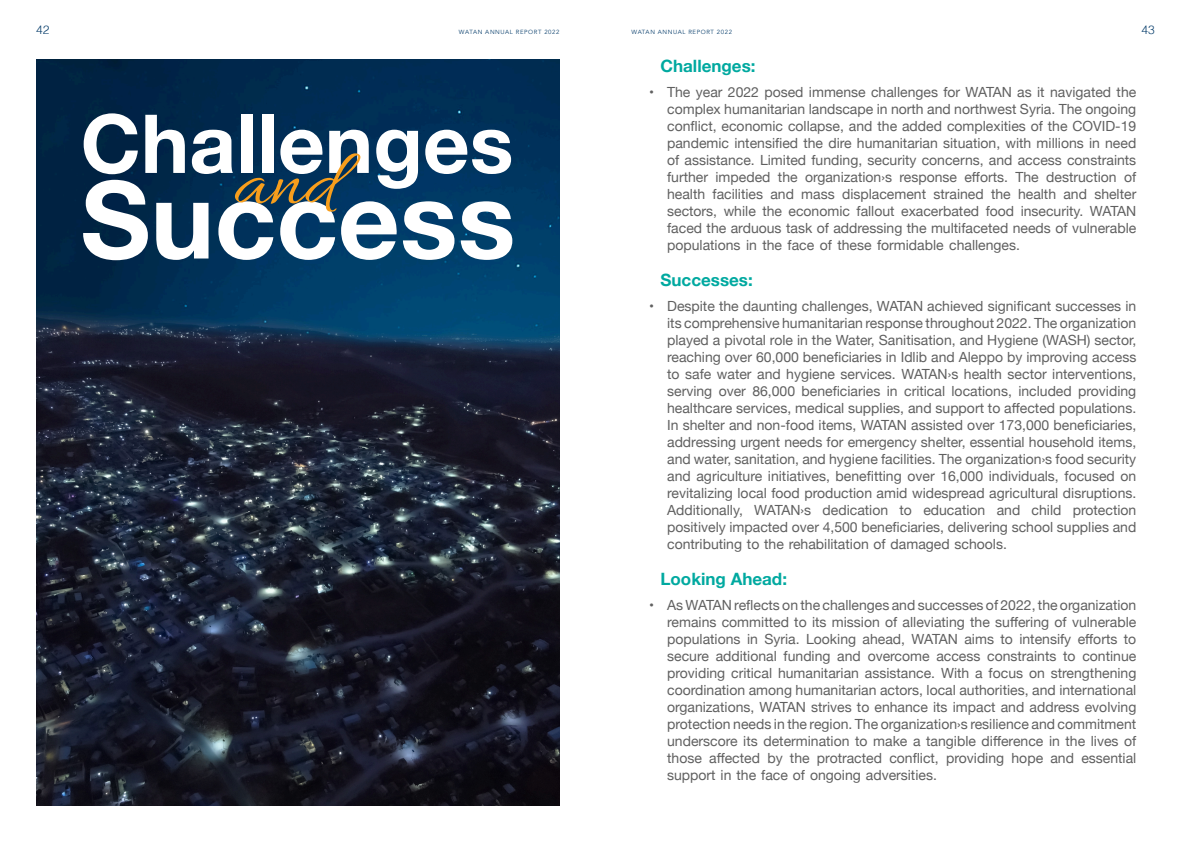
<style>
.page{position:relative;width:1191px;height:842px;background:#fff}
.page>*{position:absolute;margin:0;border:0;box-sizing:border-box;transform-origin:0 0}
.t1{font:700 17px "Helvetica Neue";color:#00a9a0}
.t2{font:14px/17px "Helvetica Neue";color:#606060;text-align:justify}
.t3{font:300 12px "Helvetica";color:#0c416e}
.t4{font:6px "Avenir";letter-spacing:.1em;color:#0c416e}
</style>
<div class="page">
<img style="left:36px;top:60px;width:523px;height:746px">
<svg style="left:83px;top:113px;width:429px;height:147px"></svg>
<p class="t3" style="left:36px;top:19px;width:15px">42</p>
<p class="t4" style="left:459px;top:28px;width:102px">WATAN ANNUAL REPORT 2022</p>
<p class="t4" style="left:631px;top:28px;width:102px">WATAN ANNUAL REPORT 2022</p>
<p class="t3" style="left:1141px;top:19px;width:15px">43</p>
<p class="t1" style="left:660px;top:52px;width:97px">Challenges:</p>
<p class="t2" style="left:667px;top:85px;width:471px;text-indent:-18px">• The year 2022 posed immense challenges for WATAN as it navigated the complex humanitarian landscape in north and northwest Syria. The ongoing conflict, economic collapse, and the added complexities of the COVID-19 pandemic intensified the dire humanitarian situation, with millions in need of assistance. Limited funding, security concerns, and access constraints further impeded the organization›s response efforts. The destruction of health facilities and mass displacement strained the health and shelter sectors, while the economic fallout exacerbated food insecurity. WATAN faced the arduous task of addressing the multifaceted needs of vulnerable populations in the face of these formidable challenges.</p>
<p class="t1" style="left:660px;top:266px;width:94px">Successes:</p>
<p class="t2" style="left:667px;top:299px;width:471px;text-indent:-18px">• Despite the daunting challenges, WATAN achieved significant successes in its comprehensive humanitarian response throughout 2022. The organization played a pivotal role in the Water, Sanitisation, and Hygiene (WASH) sector, reaching over 60,000 beneficiaries in Idlib and Aleppo by improving access to safe water and hygiene services. WATAN›s health sector interventions, serving over 86,000 beneficiaries in critical locations, included providing healthcare services, medical supplies, and support to affected populations.<br>In shelter and non-food items, WATAN assisted over 173,000 beneficiaries, addressing urgent needs for emergency shelter, essential household items, and water, sanitation, and hygiene facilities. The organization›s food security and agriculture initiatives, benefitting over 16,000 individuals, focused on revitalizing local food production amid widespread agricultural disruptions.<br>Additionally, WATAN›s dedication to education and child protection positively impacted over 4,500 beneficiaries, delivering school supplies and contributing to the rehabilitation of damaged schools.</p>
<p class="t1" style="left:660px;top:565px;width:128px">Looking Ahead:</p>
<p class="t2" style="left:667px;top:598px;width:471px;text-indent:-18px">• As WATAN reflects on the challenges and successes of 2022, the organization remains committed to its mission of alleviating the suffering of vulnerable populations in Syria. Looking ahead, WATAN aims to intensify efforts to secure additional funding and overcome access constraints to continue providing critical humanitarian assistance. With a focus on strengthening coordination among humanitarian actors, local authorities, and international organizations, WATAN strives to enhance its impact and address evolving protection needs in the region. The organization›s resilience and commitment underscore its determination to make a tangible difference in the lives of those affected by the protracted conflict, providing hope and essential support in the face of ongoing adversities.</p>
</div>
